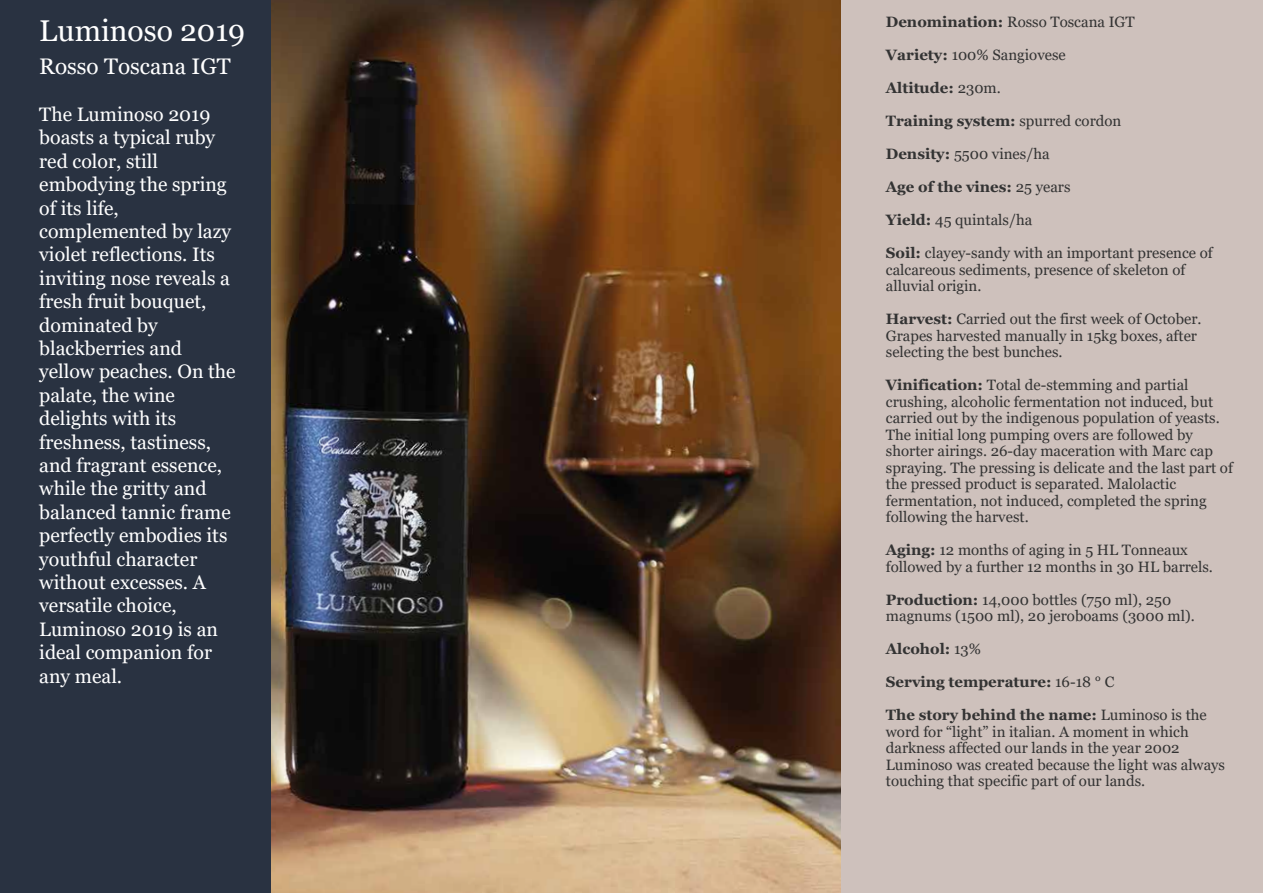
<style>
.page{position:relative;width:1263px;height:893px;background:#fff}
.page>*{position:absolute;margin:0;border:0;box-sizing:border-box;transform-origin:0 0}
.t1{font:30px "Georgia";color:#fff}
.t2{font:22.5px "Georgia";color:#fff}
.t3{font:19.5px/23.4px "Georgia";color:#fff}
.t4{font:15px/16.5px "Georgia";color:#333}
.t5{font:700 15px "Georgia";color:#333}
.s1{font-weight:700}
.s2{font-weight:400}
</style>
<div class="page">
<img style="left:270px;top:0;width:571px;height:893px">
<div style="left:841px;top:0;width:422px;height:893px;background:#cec1bc"></div>
<div style="left:0;top:0;width:270px;height:893px;background:#293241"></div>
<h1 class="t1" style="left:39px;top:13px;width:207px">Luminoso 2019</h1>
<h2 class="t2" style="left:39px;top:53px;width:193px">Rosso Toscana IGT</h2>
<p class="t3" style="left:39px;top:103px;width:198px">The Luminoso 2019 boasts a typical ruby red color, still embodying the spring of its life, complemented by lazy violet reflections. Its inviting nose reveals a fresh fruit bouquet, dominated by blackberries and yellow peaches. On the palate, the wine delights with its freshness, tastiness, and fragrant essence, while the gritty and balanced tannic frame perfectly embodies its youthful character without excesses. A versatile choice,<br>Luminoso 2019 is an ideal companion for any meal.</p>
<p class="t4" style="left:886px;top:14px;width:250px"><span class="s1">Denomination:</span> Rosso Toscana IGT</p>
<p class="t4" style="left:886px;top:47px;width:181px"><span class="s1">Variety:</span> 100% Sangiovese</p>
<p class="t5" style="left:886px;top:79px;width:116px">Altitude: <span class="s2">230m.</span></p>
<p class="t5" style="left:886px;top:112px;width:237px">Training system: <span class="s2">spurred cordon</span></p>
<p class="t4" style="left:886px;top:146px;width:165px"><span class="s1">Density:</span> 5500 vines/ha</p>
<p class="t5" style="left:886px;top:178px;width:186px">Age of the vines: <span class="s2">25 years</span></p>
<p class="t4" style="left:886px;top:212px;width:148px"><span class="s1">Yield:</span> 45 quintals/ha</p>
<p class="t4" style="left:886px;top:245px;width:328px"><span class="s1">Soil:</span> clayey-sandy with an important presence of calcareous sediments, presence of skeleton of alluvial origin.</p>
<p class="t4" style="left:886px;top:311px;width:317px"><span class="s1">Harvest:</span> Carried out the first week of October.<br>Grapes harvested manually in 15kg boxes, after selecting the best bunches.</p>
<p class="t4" style="left:886px;top:377px;width:348px"><span class="s1">Vinification:</span> Total de-stemming and partial crushing, alcoholic fermentation not induced, but carried out by the indigenous population of yeasts.<br>The initial long pumping overs are followed by shorter airings. 26-day maceration with Marc cap spraying. The pressing is delicate and the last part of the pressed product is separated. Malolactic fermentation, not induced, completed the spring following the harvest.</p>
<p class="t4" style="left:886px;top:542px;width:329px"><span class="s1">Aging:</span> 12 months of aging in 5 HL Tonneaux followed by a further 12 months in 30 HL barrels.</p>
<p class="t4" style="left:886px;top:592px;width:310px"><span class="s1">Production:</span> 14,000 bottles (750 ml), 250 magnums (1500 ml), 20 jeroboams (3000 ml).</p>
<p class="t5" style="left:886px;top:640px;width:97px">Alcohol: <span class="s2">13%</span></p>
<p class="t5" style="left:886px;top:673px;width:230px">Serving temperature: <span class="s2">16-18 ° C</span></p>
<p class="t4" style="left:886px;top:707px;width:341px"><span class="s1">The story behind the name:</span> Luminoso is the word for “light” in italian. A moment in which darkness affected our lands in the year 2002<br>Luminoso was created because the light was always touching that specific part of our lands.</p>
</div>
